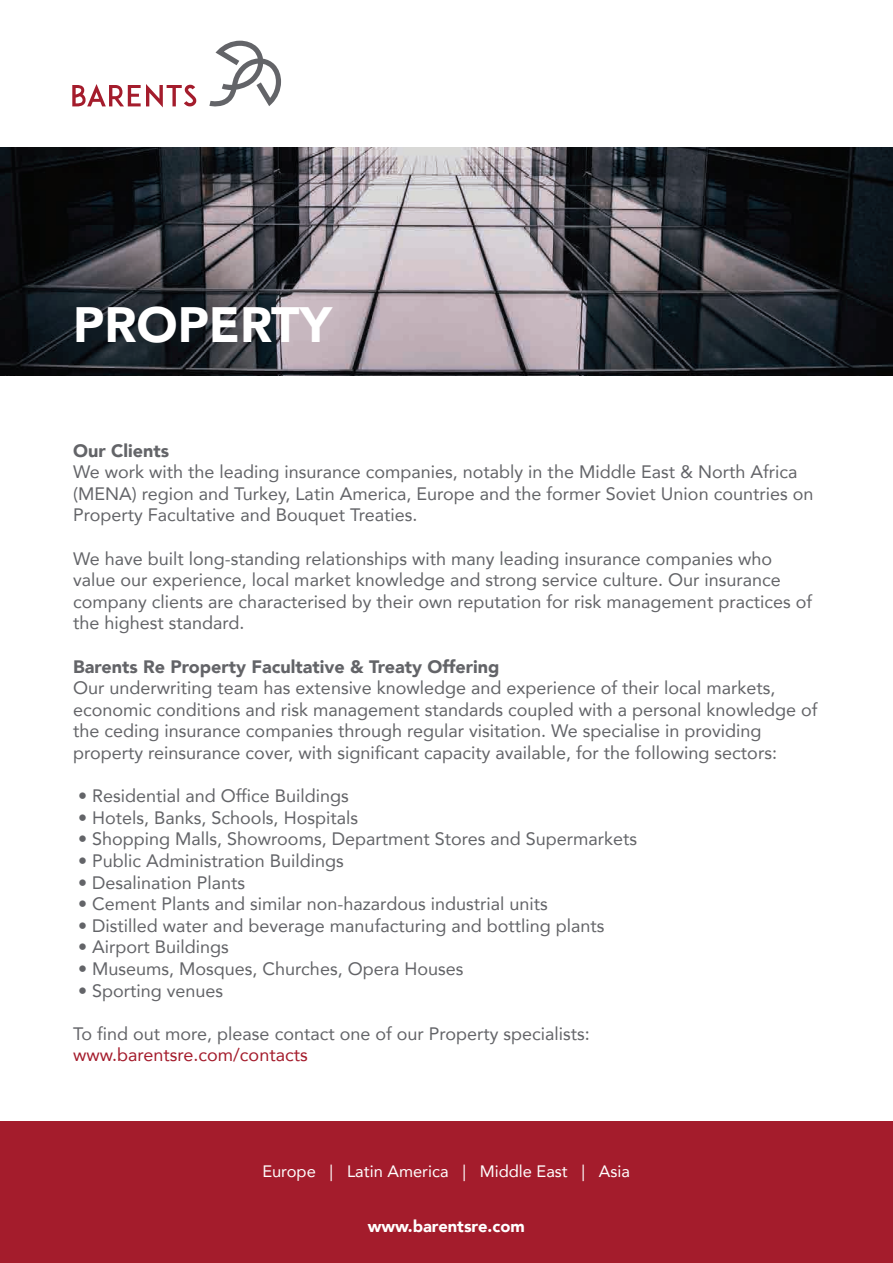
<style>
.page{position:relative;width:893px;height:1263px;background:#fff}
.page>*{position:absolute;margin:0;border:0;box-sizing:border-box;transform-origin:0 0}
.t1{font:900 49.5px "Avenir";color:#fff}
.t2{font:18px/21.6px "Avenir";color:#636468}
.t3{font:900 18px "Avenir";color:#636468}
.t4{font:18px "Avenir";color:#a41c2c}
.t5{font:16.5px "Avenir";color:#fff}
.t6{font:900 16.5px "Avenir";color:#fff}
</style>
<div class="page">
<div style="left:0;top:1121px;width:892px;height:142px;background:#a41c2c"></div>
<img style="left:1px;top:148px;width:891px;height:227px">
<svg style="left:72px;top:84px;width:124px;height:23px"></svg>
<svg style="left:209px;top:41px;width:72px;height:66px"></svg>
<h1 class="t1" style="left:73px;top:282px;width:260px">PROPERTY</h1>
<p class="t3" style="left:73px;top:435px;width:97px">Our Clients</p>
<p class="t2" style="left:73px;top:461px;width:742px">We work with the leading insurance companies, notably in the Middle East &amp; North Africa (MENA) region and Turkey, Latin America, Europe and the former Soviet Union countries on<br>Property Facultative and Bouquet Treaties.</p>
<p class="t2" style="left:73px;top:547px;width:740px">We have built long-standing relationships with many leading insurance companies who value our experience, local market knowledge and strong service culture. Our insurance company clients are characterised by their own reputation for risk management practices of the highest standard.</p>
<p class="t3" style="left:73px;top:651px;width:428px">Barents Re Property Facultative &amp; Treaty Offering</p>
<p class="t2" style="left:73px;top:677px;width:746px">Our underwriting team has extensive knowledge and experience of their local markets, economic conditions and risk management standards coupled with a personal knowledge of the ceding insurance companies through regular visitation. We specialise in providing property reinsurance cover, with significant capacity available, for the following sectors:</p>
<p class="t2" style="left:78px;top:785px;width:272px">• Residential and Office Buildings</p>
<p class="t2" style="left:78px;top:806px;width:281px">• Hotels, Banks, Schools, Hospitals</p>
<p class="t2" style="left:78px;top:828px;width:561px">• Shopping Malls, Showrooms, Department Stores and Supermarkets</p>
<p class="t2" style="left:78px;top:849px;width:267px">• Public Administration Buildings</p>
<p class="t2" style="left:78px;top:871px;width:169px">• Desalination Plants</p>
<p class="t2" style="left:78px;top:893px;width:471px">• Cement Plants and similar non-hazardous industrial units</p>
<p class="t2" style="left:78px;top:914px;width:528px">• Distilled water and beverage manufacturing and bottling plants</p>
<p class="t2" style="left:78px;top:936px;width:152px">• Airport Buildings</p>
<p class="t2" style="left:78px;top:957px;width:387px">• Museums, Mosques, Churches, Opera Houses</p>
<p class="t2" style="left:78px;top:979px;width:147px">• Sporting venues</p>
<p class="t2" style="left:73px;top:1022px;width:518px">To find out more, please contact one of our Property specialists:</p>
<p class="t4" style="left:73px;top:1041px;width:236px">www.barentsre.com/contacts</p>
<p class="t5" style="left:262px;top:1158px;width:369px">Europe | Latin America | Middle East | Asia</p>
<p class="t6" style="left:368px;top:1212px;width:159px">www.barentsre.com</p>
</div>
